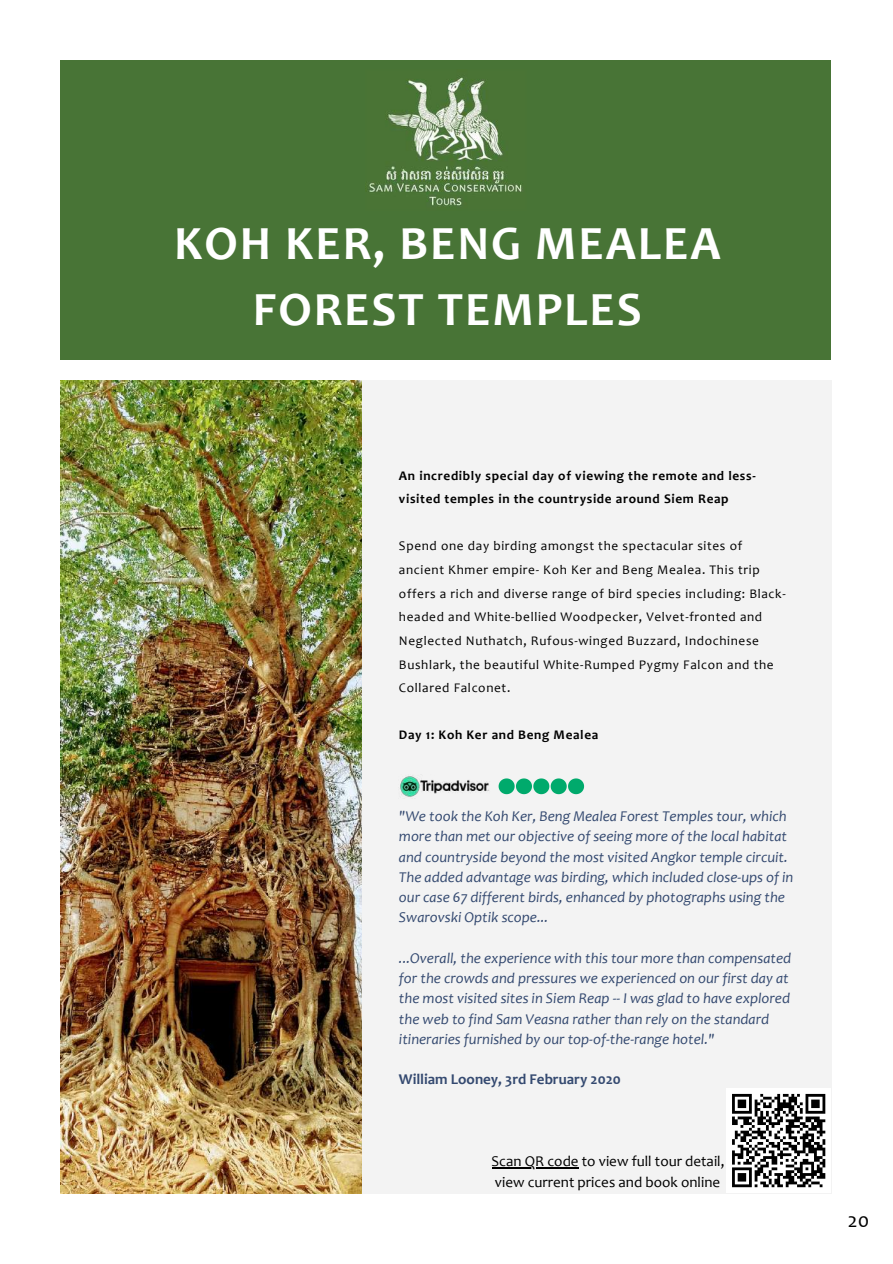
<style>
.page{position:relative;width:893px;height:1264px;background:#fff}
.page>*{position:absolute;margin:0;border:0;box-sizing:border-box;transform-origin:0 0}
.t1{font:700 48px/66.3px "Candara";letter-spacing:.04em;color:#fff;text-align:center}
.t2{font:21px "Candara";color:#000}
.t3{font:italic 15px/20.2px "Candara";color:#344970}
.t4{font:15px/20.2px "Candara";color:#000}
.t5{font:700 15px "Candara";color:#344970}
.t6{font:13.2px/23.5px "Candara";letter-spacing:.05em;color:#000}
.t7{font:700 13.2px/23.5px "Candara";letter-spacing:.05em;color:#000}
</style>
<div class="page">
<div style="left:60px;top:60px;width:770px;height:299px;background:#487436"></div>
<div style="left:61px;top:380px;width:770px;height:813px;background:#f3f3f3"></div>
<img style="left:60px;top:380px;width:302px;height:813px">
<img style="left:365px;top:77px;width:158px;height:129px">
<div style="left:726px;top:1088px;width:104px;height:104px;background:#fff"></div>
<svg style="left:732px;top:1093px;width:94px;height:95px"></svg>
<hr style="left:491px;top:1167px;width:87px;height:1px;background:#000">
<svg style="left:498px;top:778px;width:86px;height:16px"></svg>
<img style="left:400px;top:775px;width:89px;height:22px">
<h1 class="t1" style="left:174px;top:215px;width:548px">KOH KER, BENG MEALEA<br>FOREST TEMPLES</h1>
<p class="t7" style="left:399px;top:465px;width:358px">An incredibly special day of viewing the remote and less&shy;visited temples in the countryside around Siem Reap</p>
<p class="t6" style="left:399px;top:535px;width:388px">Spend one day birding amongst the spectacular sites of ancient Khmer empire- Koh Ker and Beng Mealea. This trip offers a rich and diverse range of bird species including: Black&shy;headed and White-bellied Woodpecker, Velvet-fronted and Neglected Nuthatch, Rufous-winged Buzzard, Indochinese Bushlark, the beautiful White-Rumped Pygmy Falcon and the Collared Falconet.</p>
<p class="t7" style="left:399px;top:724px;width:201px">Day 1: Koh Ker and Beng Mealea</p>
<p class="t3" style="left:399px;top:807px;width:396px">"We took the Koh Ker, Beng Mealea Forest Temples tour, which more than met our objective of seeing more of the local habitat and countryside beyond the most visited Angkor temple circuit.<br>The added advantage was birding, which included close-ups of in our case 67 different birds, enhanced by photographs using the Swarovski Optik scope...</p>
<p class="t3" style="left:399px;top:949px;width:394px">...Overall, the experience with this tour more than compensated for the crowds and pressures we experienced on our first day at the most visited sites in Siem Reap -- I was glad to have explored the web to find Sam Veasna rather than rely on the standard itineraries furnished by our top-of-the-range hotel."</p>
<p class="t5" style="left:399px;top:1073px;width:223px">William Looney, 3rd February 2020</p>
<p class="t4" style="left:491px;top:1152px;width:234px">Scan QR code to view full tour detail, view current prices and book online</p>
<h2 class="t2" style="left:847px;top:1211px;width:23px">20</h2>
</div>
